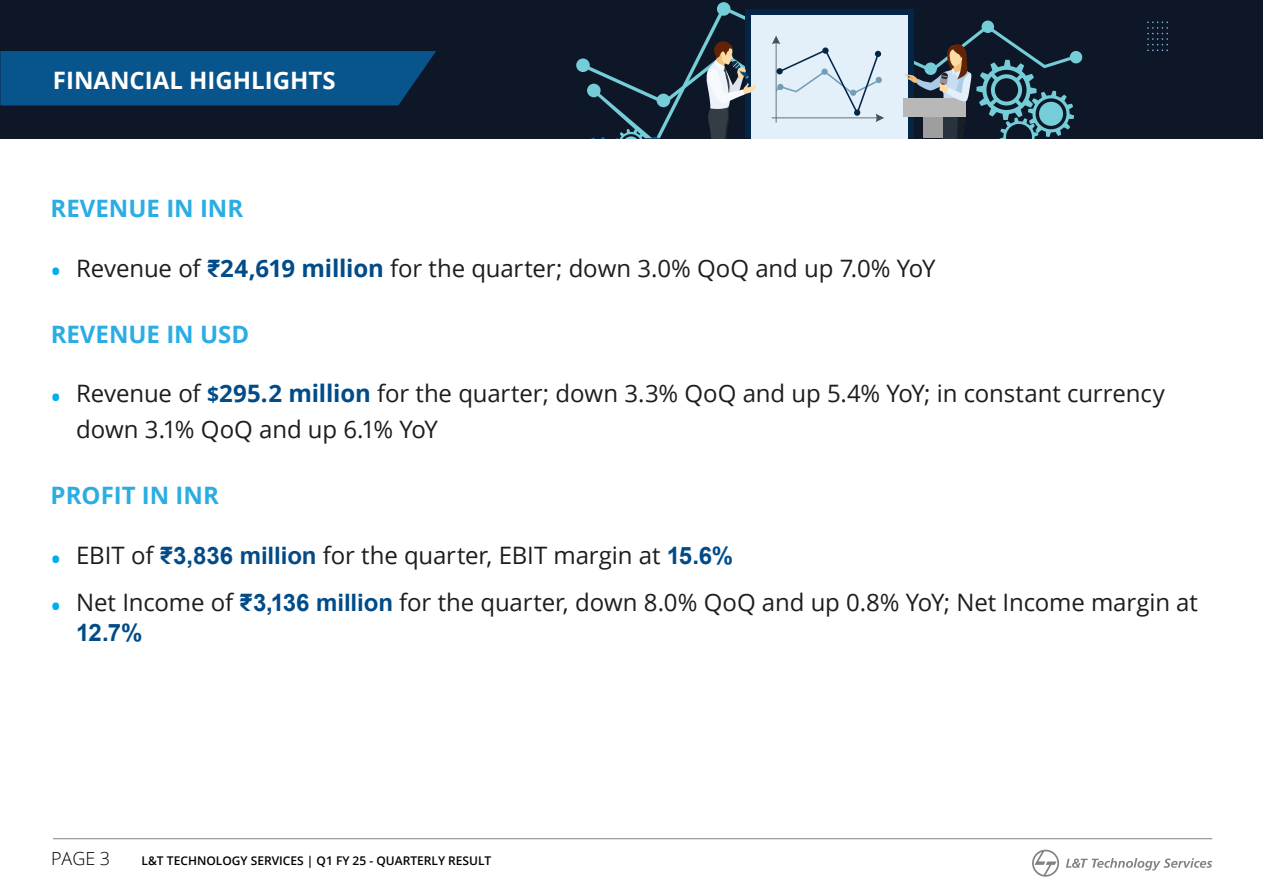
<style>
.page{position:relative;width:1263px;height:893px;background:#fff}
.page>*{position:absolute;margin:0;border:0;box-sizing:border-box;transform-origin:0 0}
.t1{font:24px/36px "Open Sans";letter-spacing:-.005em;color:#1f1c1c}
.t2{font:700 24px "Open Sans";color:#2bade4}
.t3{font:700 24px "Open Sans";color:#fff}
.t4{font:700 24px "Arial";color:#004b88}
.t5{font:300 18px "Open Sans";color:#000}
.t6{font:600 12px "Open Sans";color:#000}
.s1{font-weight:600;font-size:27px;color:#00aeef}
.s2{font-family:"Arial";font-weight:700;color:#004b88}
.s3{font-weight:700;color:#004b88}
.s4{font-weight:700;font-size:21px;color:#004b88}
</style>
<div class="page">
<hr style="left:53px;top:838px;width:1159px;height:1px;background:#808285">
<svg style="left:1032px;top:850px;width:27px;height:27px"></svg>
<svg style="left:1066px;top:858px;width:146px;height:12px"></svg>
<div style="left:0;top:0;width:1263px;height:138px;background:#0d1728"></div>
<svg style="left:576px;top:58px;width:14px;height:14px"></svg>
<div style="left:717px;top:2px;width:13px;height:14px;background:#75cdd8;border-radius:50%"></div>
<div style="left:1070px;top:51px;width:12px;height:12px;background:#75cdd8;border-radius:50%"></div>
<svg style="left:579px;top:6px;width:499px;height:132px"></svg>
<div style="left:0;top:51px;width:436px;height:54px;background:#08548c"></div>
<svg style="left:1147px;top:22px;width:21px;height:29px"></svg>
<p class="t3" style="left:53px;top:63px;width:284px">FINANCIAL HIGHLIGHTS</p>
<p class="t2" style="left:51px;top:191px;width:194px">REVENUE IN INR</p>
<p class="t1" style="left:51px;top:250px;width:886px"><span class="s1">•</span> Revenue of <span class="s2">₹</span><span class="s3">24,619 million</span> for the quarter; down 3.0% QoQ and up 7.0% YoY</p>
<p class="t2" style="left:51px;top:317px;width:200px">REVENUE IN USD</p>
<p class="t1" style="left:76px;top:375px;width:1090px;text-indent:-25px"><span class="s1">•</span> Revenue of <span class="s4">$</span><span class="s3">295.2 million</span> for the quarter; down 3.3% QoQ and up 5.4% YoY; in constant currency down 3.1% QoQ and up 6.1% YoY</p>
<p class="t2" style="left:51px;top:479px;width:170px">PROFIT IN INR</p>
<p class="t1" style="left:51px;top:537px;width:684px"><span class="s1">•</span> EBIT of <span class="s2">₹3,836 million</span> for the quarter, EBIT margin at <span class="s2">15.6%</span></p>
<p class="t1" style="left:51px;top:584px;width:1149px"><span class="s1">•</span> Net Income of <span class="s2">₹3,136 million</span> for the quarter, down 8.0% QoQ and up 0.8% YoY; Net Income margin at</p>
<p class="t4" style="left:76px;top:616px;width:68px">12.7%</p>
<p class="t5" style="left:51px;top:846px;width:61px">PAGE 3</p>
<p class="t6" style="left:142px;top:853px;width:351px">L&amp;T TECHNOLOGY SERVICES | Q1 FY 25 - QUARTERLY RESULT</p>
</div>
